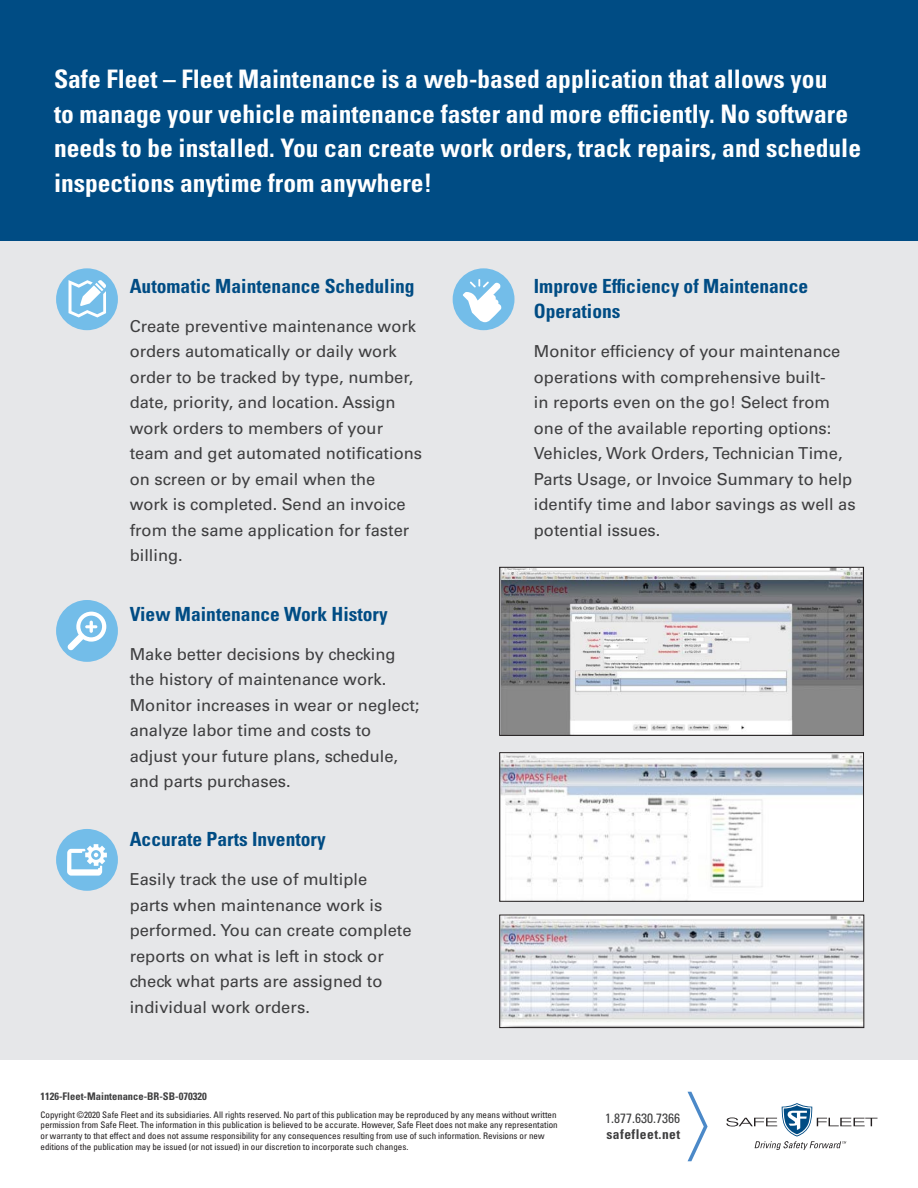
<style>
.page{position:relative;width:918px;height:1188px;background:#fff}
.page>*{position:absolute;margin:0;border:0;box-sizing:border-box;transform-origin:0 0}
.t1{font:700 condensed 25.5px/34.5px "Univers LT Pro";color:#fff}
.t2{font:700 condensed 19.5px/25.5px "Univers LT Pro";color:#004c84}
.t3{font:16.5px/25.5px "Univers LT Pro 55 Roman";color:#3e3e3f}
.t4{font:condensed 13.5px "Univers LT Pro";color:#3e3e3f}
.t5{font:700 condensed 13.5px "Univers LT Pro";letter-spacing:.035em;color:#3e3e3f}
.Heading{font:700 condensed 10.5px "Univers LT Pro";color:#3e3e3f}
.t6{font:condensed 9px/10.8px "Univers LT Pro";color:#231f20}
</style>
<div class="page">
<svg style="left:726px;top:1103px;width:152px;height:47px"></svg>
<svg style="left:688px;top:1092px;width:20px;height:69px"></svg>
<div style="left:0;top:241px;width:918px;height:818px;background:#e6e7e9"></div>
<div style="left:0;top:0;width:918px;height:241px;background:#004c84"></div>
<img style="left:501px;top:754px;width:361px;height:145px">
<div style="left:499px;top:752px;width:365px;height:149px;border:1px solid #231f20"></div>
<img style="left:501px;top:569px;width:361px;height:165px">
<div style="left:499px;top:567px;width:365px;height:169px;border:1px solid #231f20"></div>
<img style="left:502px;top:917px;width:360px;height:109px">
<div style="left:500px;top:915px;width:364px;height:113px;border:1px solid #231f20"></div>
<div style="left:56px;top:268px;width:62px;height:62px;background:#73bde9;border-radius:50%"></div>
<div style="left:453px;top:268px;width:62px;height:62px;background:#73bde9;border-radius:50%"></div>
<div style="left:56px;top:600px;width:62px;height:62px;background:#73bde9;border-radius:50%"></div>
<div style="left:56px;top:829px;width:62px;height:62px;background:#73bde9;border-radius:50%"></div>
<svg style="left:463px;top:279px;width:39px;height:43px"></svg>
<svg style="left:67px;top:612px;width:39px;height:39px"></svg>
<svg style="left:67px;top:844px;width:40px;height:32px"></svg>
<svg style="left:69px;top:280px;width:37px;height:37px"></svg>
<p class="t1" style="left:54px;top:61px;width:809px">Safe Fleet – Fleet Maintenance is a web-based application that allows you<br>to manage your vehicle maintenance faster and more efficiently. No software needs to be installed. You can create work orders, track repairs, and schedule inspections anytime from anywhere!</p>
<p class="t2" style="left:130px;top:273px;width:286px">Automatic Maintenance Scheduling</p>
<p class="t3" style="left:130px;top:313px;width:294px">Create preventive maintenance work orders automatically or daily work order to be tracked by type, number, date, priority, and location. Assign work orders to members of your team and get automated notifications on screen or by email when the<br>work is completed. Send an invoice from the same application for faster billing.</p>
<p class="t2" style="left:130px;top:601px;width:260px">View Maintenance Work History</p>
<p class="t3" style="left:130px;top:640px;width:291px">Make better decisions by checking the history of maintenance work.<br>Monitor increases in wear or neglect; analyze labor time and costs to adjust your future plans, schedule, and parts purchases.</p>
<p class="t2" style="left:130px;top:826px;width:198px">Accurate Parts Inventory</p>
<p class="t3" style="left:130px;top:866px;width:283px">Easily track the use of multiple<br>parts when maintenance work is performed. You can create complete reports on what is left in stock or check what parts are assigned to individual work orders.</p>
<p class="Heading" style="left:40px;top:1090px;width:168px">1126-Fleet-Maintenance-BR-SB-070320</p>
<p class="t2" style="left:534px;top:273px;width:276px">Improve Efficiency of Maintenance<br>Operations</p>
<p class="t3" style="left:534px;top:338px;width:323px">Monitor efficiency of your maintenance operations with comprehensive built-<br>in reports even on the go! Select from one of the available reporting options:<br>Vehicles, Work Orders, Technician Time, Parts Usage, or Invoice Summary to help identify time and labor savings as well as potential issues.</p>
<p class="t6" style="left:40px;top:1109px;width:519px">Copyright ©2020 Safe Fleet and its subsidiaries. All rights reserved. No part of this publication may be reproduced by any means without written permission from Safe Fleet. The information in this publication is believed to be accurate. However, Safe Fleet does not make any representation or warranty to that effect and does not assume responsibility for any consequences resulting from use of such information. Revisions or new editions of the publication may be issued (or not issued) in our discretion to incorporate such changes.</p>
<p class="t4" style="left:605px;top:1110px;width:76px">1.877.630.7366</p>
<p class="t5" style="left:606px;top:1126px;width:75px">safefleet.net</p>
</div>
